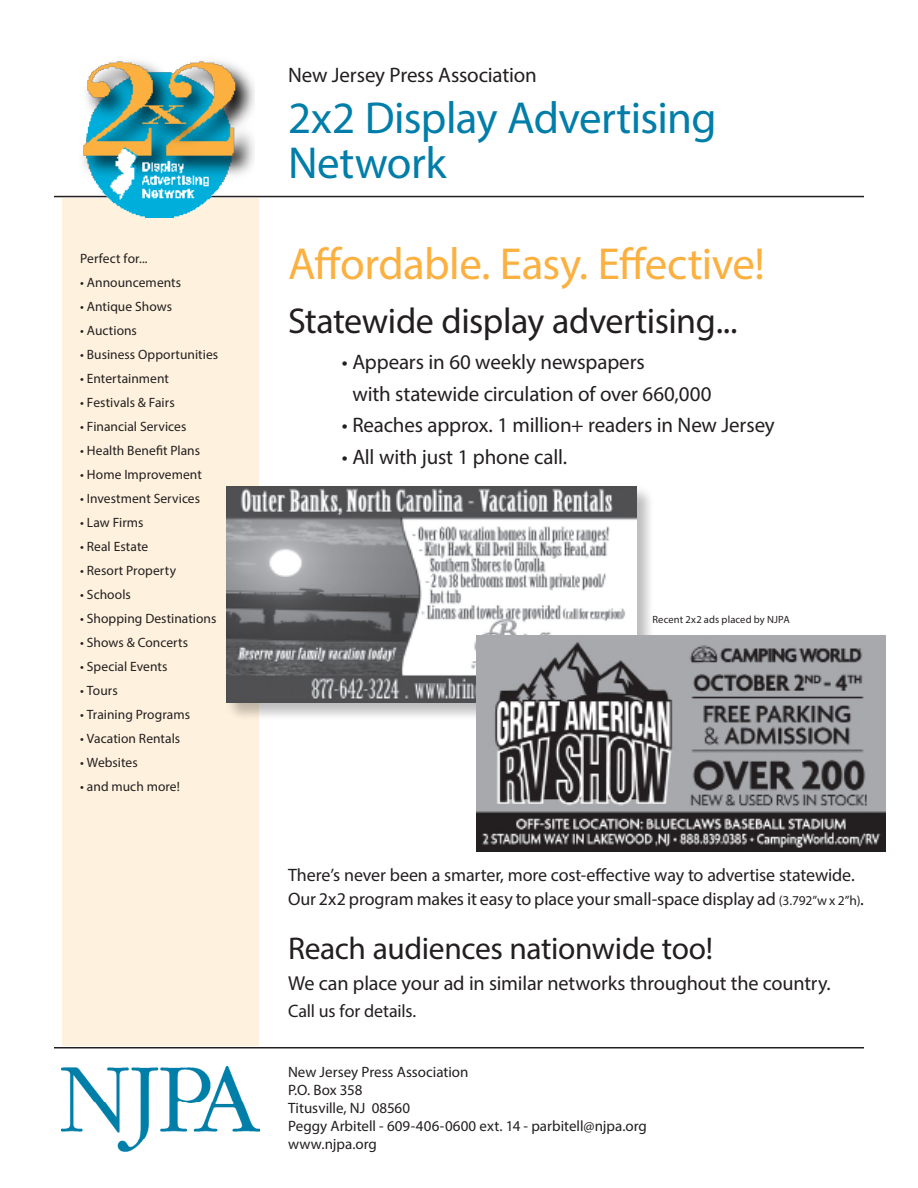
<style>
.page{position:relative;width:918px;height:1188px;background:#fff}
.page>*{position:absolute;margin:0;border:0;box-sizing:border-box;transform-origin:0 0}
.t1{font:45px "Myriad Pro";letter-spacing:-.01em;color:#007ea9}
.Heads-HelvNeue87{font:45px "Myriad Pro";letter-spacing:-.015em;color:#fbb03f}
.Heads-HelvNeue87-2{font:36px "Myriad Pro";letter-spacing:-.015em;color:#231f20}
.Text-MinionPro{font:31.5px "Myriad Pro";letter-spacing:-.01em;color:#231f20}
.Heads-HelvNeue87-3{font:21px/31.5px "Myriad Pro";letter-spacing:-.01em;color:#231f20}
.Text-MinionPro-2{font:21px "Myriad Pro";letter-spacing:-.01em;color:#231f20}
.Text-MinionPro-3{font:20.25px "Myriad Pro";letter-spacing:-.01em;color:#231f20}
.Text-MinionPro-4{font:18px "Myriad Pro";letter-spacing:-.01em;color:#231f20}
.t2{font:15px/18px "Myriad Pro";color:#231f20}
.Text-HelvNeue57{font:13.5px "Myriad Pro";letter-spacing:.005em;color:#231f20}
.t3{font:10.5px "Myriad Pro";letter-spacing:.015em;color:#231f20}
.s1{font-size:13.5px}
</style>
<div class="page">
<hr style="left:54px;top:1047px;width:810px;height:1px;background:#231f20">
<img style="left:62px;top:1066px;width:198px;height:85px">
<div style="left:62px;top:198px;width:197px;height:848px;background:#fef1dd"></div>
<hr style="left:54px;top:196px;width:810px;height:1px;background:#231f20">
<div style="left:224px;top:484px;width:429px;height:235px;background:#231f20;opacity:.2"></div>
<div style="left:229px;top:489px;width:426px;height:233px;background:#231f20;opacity:.13"></div>
<svg style="left:227px;top:487px;width:409px;height:216px"></svg>
<img style="left:476px;top:635px;width:410px;height:216px">
<img style="left:74px;top:61px;width:181px;height:157px">
<p class="Text-HelvNeue57" style="left:80px;top:250px;width:69px">Perfect for...</p>
<p class="Text-HelvNeue57" style="left:80px;top:274px;width:103px">• Announcements</p>
<p class="Text-HelvNeue57" style="left:80px;top:298px;width:93px">• Antique Shows</p>
<p class="Text-HelvNeue57" style="left:80px;top:322px;width:58px">• Auctions</p>
<p class="Text-HelvNeue57" style="left:80px;top:346px;width:139px">• Business Opportunities</p>
<p class="Text-HelvNeue57" style="left:80px;top:370px;width:90px">• Entertainment</p>
<p class="Text-HelvNeue57" style="left:80px;top:394px;width:96px">• Festivals &amp; Fairs</p>
<p class="Text-HelvNeue57" style="left:80px;top:418px;width:108px">• Financial Services</p>
<p class="Text-HelvNeue57" style="left:80px;top:442px;width:121px">• Health Benefit Plans</p>
<p class="Text-HelvNeue57" style="left:80px;top:466px;width:123px">• Home Improvement</p>
<p class="Text-HelvNeue57" style="left:80px;top:490px;width:121px">• Investment Services</p>
<p class="Text-HelvNeue57" style="left:80px;top:514px;width:65px">• Law Firms</p>
<p class="Text-HelvNeue57" style="left:80px;top:538px;width:70px">• Real Estate</p>
<p class="Text-HelvNeue57" style="left:80px;top:562px;width:97px">• Resort Property</p>
<p class="Text-HelvNeue57" style="left:80px;top:586px;width:52px">• Schools</p>
<p class="Text-HelvNeue57" style="left:80px;top:610px;width:138px">• Shopping Destinations</p>
<p class="Text-HelvNeue57" style="left:80px;top:634px;width:109px">• Shows &amp; Concerts</p>
<p class="Text-HelvNeue57" style="left:80px;top:658px;width:89px">• Special Events</p>
<p class="Text-HelvNeue57" style="left:80px;top:682px;width:39px">• Tours</p>
<p class="Text-HelvNeue57" style="left:80px;top:706px;width:111px">• Training Programs</p>
<p class="Text-HelvNeue57" style="left:80px;top:730px;width:102px">• Vacation Rentals</p>
<p class="Text-HelvNeue57" style="left:80px;top:754px;width:59px">• Websites</p>
<p class="Text-HelvNeue57" style="left:80px;top:778px;width:101px">• and much more!</p>
<p class="Heads-HelvNeue87-3" style="left:288px;top:59px;width:250px">New Jersey Press Association</p>
<p class="t1" style="left:288px;top:90px;width:430px">2x2 Display Advertising</p>
<p class="t1" style="left:288px;top:135px;width:160px">Network</p>
<p class="Heads-HelvNeue87" style="left:288px;top:237px;width:478px">Affordable. Easy. Effective!</p>
<p class="Heads-HelvNeue87-2" style="left:288px;top:299px;width:451px">Statewide display advertising...</p>
<p class="Heads-HelvNeue87-3" style="left:352px;top:346px;width:361px;text-indent:-10px">• Appears in 60 weekly newspapers<br>with statewide circulation of over 660,000</p>
<p class="Heads-HelvNeue87-3" style="left:342px;top:409px;width:434px">• Reaches approx. 1 million+ readers in New Jersey</p>
<p class="Text-MinionPro-2" style="left:342px;top:444px;width:227px">• All with just 1 phone call.</p>
<p class="t3" style="left:652px;top:613px;width:139px">Recent 2x2 ads placed by NJPA</p>
<p class="Text-MinionPro-4" style="left:288px;top:864px;width:568px">There’s never been a smarter, more cost-effective way to advertise statewide.</p>
<p class="Text-MinionPro-4" style="left:288px;top:888px;width:578px">Our 2x2 program makes it easy to place your small-space display ad <span class="s1">(3.792”w x 2”h)</span>.</p>
<p class="Text-MinionPro" style="left:288px;top:929px;width:427px">Reach audiences nationwide too!</p>
<p class="Text-MinionPro-3" style="left:288px;top:971px;width:544px">We can place your ad in similar networks throughout the country.</p>
<p class="Text-MinionPro-4" style="left:288px;top:1000px;width:130px">Call us for details.</p>
<p class="t2" style="left:288px;top:1063px;width:182px">New Jersey Press Association<br>P.O. Box 358</p>
<p class="t2" style="left:288px;top:1099px;width:361px">Titusville, NJ 08560<br>Peggy Arbitell - 609-406-0600 ext. 14 - parbitell@njpa.org</p>
<p class="t2" style="left:288px;top:1135px;width:91px">www.njpa.org</p>
<p class="t2" style="left:288px;top:1099px;width:370px">West Trenton, NJ 08628<br>Amy Lea : (609) 35 7383 • dtrent@njpa.org • www.njpa.org</p>
</div>
